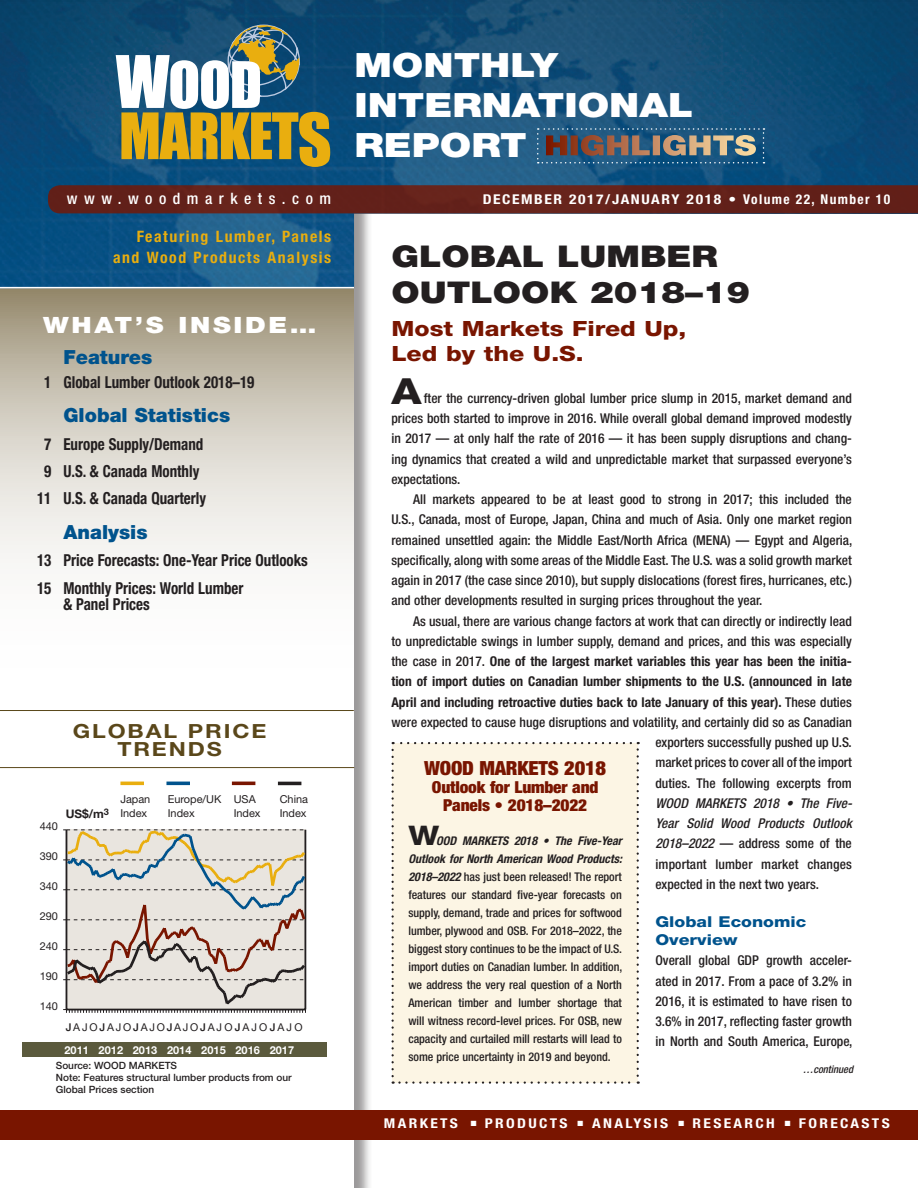
<style>
.page{position:relative;width:918px;height:1188px;background:#fff}
.page>*{position:absolute;margin:0;border:0;box-sizing:border-box;transform-origin:0 0}
.t1{font:800 36px "Helvetica Neue LT Std";color:#231f20;scale:1.18 1}
.t2{font:900 33.6px/40.2px "Helvetica Neue LT Std";color:#fff;scale:1.19 1}
.t3{font:900 30px/36px "Helvetica Neue LT Std";color:#231f20;scale:1.19 1}
.t4{font:800 27px "Helvetica Neue LT Std";color:#231f20;scale:1.18 1}
.t5{font:900 22.5px "Helvetica Neue LT Std";letter-spacing:.1em;color:#fff;scale:1.18 1}
.t6{font:800 21px/25.2px "Helvetica Neue LT Std";color:#791500;scale:1.19 1}
.t7{font:900 19.5px "Helvetica Neue LT Std";color:#00538d}
.t8{font:700 19.5px/18px "Helvetica Neue LT Std";letter-spacing:.08em;color:#5a471a;text-align:center;scale:1.18 1}
.t9{font:900 condensed 19.5px "Helvetica Neue LT Std";letter-spacing:-.01em;color:#791500;scale:1.05 1}
.t10{font:700 condensed 16.5px/27.3px "Helvetica Neue LT Std";color:#231f20;scale:.91 1}
.t11{font:700 condensed 16.5px/27.3px "Helvetica Neue";color:#231f20;text-align:center;scale:.91 1}
.t12{font:900 condensed 16.5px/18px "Helvetica Neue LT Std";letter-spacing:-.01em;color:#791500;text-align:center;scale:1.05 1}
.t13{font:700 condensed 15.75px/20.5px "Helvetica Neue LT Std";color:#e9ae0f;text-align:right}
.t14{font:500 condensed 15.75px "Helvetica Neue";letter-spacing:.415em;color:#fff}
.t15{font:800 15px/18px "Helvetica Neue LT Std";color:#00538d;scale:1.19 1}
.t16{font:500 condensed 13.5px/20.2px "Helvetica Neue LT Std";color:#231f20;text-align:justify}
.t17{font:700 condensed 13.5px "Helvetica Neue LT Std";letter-spacing:.15em;color:#fff;scale:1.15 1}
.t18{font:700 condensed 13.5px "Helvetica Neue LT Std";letter-spacing:.1em;color:#fff;scale:1.15 1}
.t19{font:500 condensed 12px/18px "Helvetica Neue LT Std";letter-spacing:-.005em;color:#231f20;text-align:justify}
.t20{font:700 11.85px "Helvetica Neue";color:#231f20}
.t21{font:10.95px/13.8px "Helvetica Neue LT Std";color:#231f20}
.t22{font:700 10.95px "Helvetica Neue";letter-spacing:.005em;color:#fff}
.t23{font:10.8px "Helvetica Neue LT Std";color:#231f20}
.t24{font:italic 500 condensed 10.5px "Helvetica Neue LT Std";color:#231f20}
.t25{font:500 10.05px/11.9px "Helvetica Neue LT Std";color:#231f20}
.s1{font-weight:700}
.s2{font-style:italic}
.s3{font-weight:700;font-style:italic}
.s4{font-weight:500}
</style>
<div class="page">
<div style="left:2px;top:146px;width:371px;height:1042px;background:#231f20;opacity:.45"></div>
<div style="left:0;top:144px;width:354px;height:1044px;background:#fff"></div>
<div style="left:354px;top:1110px;width:564px;height:29px;background:#791500"></div>
<div style="left:0;top:1110px;width:354px;height:29px;background:#791500"></div>
<svg style="left:0;top:288px;width:354px;height:275px;background:#d0cbbe"></svg>
<img style="left:0;top:0;width:918px;height:288px">
<div style="left:48px;top:185px;width:870px;height:28px;background:#62201a"></div>
<hr style="left:0;top:287px;width:354px;height:1px;background:#fff">
<svg style="left:116px;top:24px;width:214px;height:143px"></svg>
<hr style="left:0;top:767px;width:354px;height:1px;background:#5a471a">
<hr style="left:0;top:710px;width:354px;height:1px;background:#5a471a">
<svg style="left:537px;top:128px;width:228px;height:36px;background:#516777"></svg>
<svg style="left:63px;top:829px;width:244px;height:184px;background:#d4cdc6"></svg>
<div style="left:22px;top:1043px;width:304px;height:14px;background:#5b5a3d"></div>
<div style="left:121px;top:782px;width:23px;height:3px;border:1px solid #e9ae0f"></div>
<div style="left:167px;top:782px;width:23px;height:3px;border:1px solid #00538d"></div>
<div style="left:232px;top:782px;width:23px;height:3px;border:1px solid #791500"></div>
<div style="left:278px;top:782px;width:23px;height:3px;border:1px solid #231f20"></div>
<div style="left:392px;top:742px;width:247px;height:342px;background:#fcf5e4"></div>
<h2 class="t2" style="left:354px;top:45px;width:286px">MONTHLY<br>INTERNATIONAL<br>REPORT</h2>
<p class="t14" style="left:67px;top:189px;width:266px">www.woodmarkets.com</p>
<p class="t18" style="left:483px;top:191px;width:356px">December 2017/january 2018 • Volume 22, Number 10</p>
<p class="t13" style="left:113px;top:226px;width:220px">Featuring Lumber, Panels and Wood Products Analysis</p>
<h3 class="t3" style="left:391px;top:238px;width:303px">GLOBAL LUMBER<br>OUTLOOK 2018–19</h3>
<h3 class="t6" style="left:391px;top:316px;width:249px">Most Markets Fired Up,<br>Led by the U.S.</h3>
<h1 class="t1" style="left:391px;top:370px;width:27px">A</h1>
<h3 class="t5" style="left:43px;top:312px;width:233px">WHAT’S INSIDE…</h3>
<h3 class="t7" style="left:63px;top:345px;width:90px">FEATURES</h3>
<p class="t10" style="left:44px;top:368px;width:233px">1 Global Lumber Outlook 2018–19</p>
<h3 class="t7" style="left:63px;top:404px;width:168px">GLOBAL STATISTICS</h3>
<p class="t10" style="left:44px;top:430px;width:176px">7 Europe Supply/Demand</p>
<p class="t11" style="left:37px;top:457px;width:187px">9 U.S. &amp; Canada Monthly<br>11 U.S. &amp; Canada Quarterly</p>
<h3 class="t7" style="left:23px;top:521px;width:20px">A</h3>
<h3 class="t7" style="left:78px;top:521px;width:72px">NALYSIS</h3>
<p class="t10" style="left:37px;top:547px;width:299px">13 Price Forecasts: One-Year Price Outlooks<br>15 Monthly Prices: World Lumber</p>
<p class="t10" style="left:63px;top:591px;width:96px">&amp; Panel Prices</p>
<p class="t16" style="left:391px;top:388px;width:462px;text-indent:32px">fter the currency-driven global lumber price slump in 2015, market demand and prices both started to improve in 2016. While overall global demand improved modestly in 2017 — at only half the rate of 2016 — it has been supply disruptions and chang&shy;ing dynamics that created a wild and unpredictable market that surpassed everyone’s expectations.</p>
<p class="t16" style="left:391px;top:489px;width:463px;text-indent:22px">All markets appeared to be at least good to strong in 2017; this included the U.S., Canada, most of Europe, Japan, China and much of Asia. Only one market region remained unsettled again: the Middle East/North Africa (MENA) — Egypt and Algeria, specifically, along with some areas of the Middle East. The U.S. was a solid growth market again in 2017 (the case since 2010), but supply dislocations (forest fires, hurricanes, etc.) and other developments resulted in surging prices throughout the year.</p>
<p class="t16" style="left:391px;top:611px;width:462px;text-align:right">As usual, there are various change factors at work that can directly or indirectly lead<br>to unpredictable swings in lumber supply, demand and prices, and this was especially the case in 2017. <span class="s1">One of the largest market variables this year has been the initia&shy;tion of import duties on Canadian lumber shipments to the U.S. (announced in late April and including retroactive duties back to late January of this year).</span> These duties were expected to cause huge disruptions and volatility, and certainly did so as Canadian exporters successfully pushed up U.S.<br>market prices to cover all of the import<br>duties. The following excerpts from</p>
<p class="t16" style="left:655px;top:793px;width:198px"><span class="s2">WOOD MARKETS 2018 • The Five-Year Solid Wood Products Outlook 2018–2022</span> — address some of the important lumber market changes expected in the next two years.</p>
<p class="t15" style="left:655px;top:913px;width:128px">Global Economic<br>Overview</p>
<p class="t16" style="left:655px;top:950px;width:199px">Overall global GDP growth acceler&shy;ated in 2017. From a pace of 3.2% in 2016, it is estimated to have risen to 3.6% in 2017, reflecting faster growth in North and South America, Europe,</p>
<h3 class="t8" style="left:73px;top:721px;width:165px">GLOBAL PRICE<br>TRENDS</h3>
<h3 class="t9" style="left:424px;top:756px;width:175px">WOOD MARKETS 2018</h3>
<p class="t12" style="left:432px;top:778px;width:160px">Outlook for Lumber and<br>Panels • 2018–2022</p>
<h3 class="t4" style="left:408px;top:819px;width:28px">W</h3>
<p class="t21" style="left:120px;top:792px;width:31px">Japan<br>Index</p>
<p class="t21" style="left:168px;top:792px;width:55px">Europe/UK<br>Index</p>
<p class="t21" style="left:234px;top:792px;width:28px">USA<br>Index</p>
<p class="t21" style="left:280px;top:792px;width:30px">China<br>Index</p>
<p class="t20" style="left:66px;top:807px;width:45px">US$/m<sup>3</sup></p>
<p class="t21" style="left:40px;top:819px;width:20px">440</p>
<p class="t19" style="left:408px;top:832px;width:215px;text-indent:28px"><span class="s3">OOD MARKETS 2018 • The Five-Year Outlook for North American Wood Products:<br>2018–2022</span> has just been released! The report features our standard five-year forecasts on supply, demand, trade and prices for softwood lumber, plywood and OSB. For 2018–2022, the biggest story continues to be the impact of U.S. import duties on Canadian lumber. In addition, we address the very real question of a North American timber and lumber shortage that will witness record-level prices. For OSB, new capacity and curtailed mill restarts will lead to some price uncertainty in 2019 and beyond.</p>
<p class="t21" style="left:40px;top:849px;width:20px">390</p>
<p class="t21" style="left:40px;top:879px;width:20px">340</p>
<p class="t21" style="left:40px;top:909px;width:20px">290</p>
<p class="t21" style="left:40px;top:939px;width:20px">240</p>
<p class="t21" style="left:40px;top:969px;width:20px">190</p>
<p class="t21" style="left:40px;top:999px;width:20px">140</p>
<p class="t23" style="left:66px;top:1020px;width:238px"><span class="s4">J</span> A J O<span class="s4">J</span> A J O<span class="s4">J</span> A J O<span class="s4">J</span> A J O<span class="s4">J</span> A J O<span class="s4">J</span> A J O <span class="s4">J</span> A J O</p>
<p class="t22" style="left:64px;top:1043px;width:231px">2011 2012 2013 2014 2015 2016 2017</p>
<p class="t25" style="left:56px;top:1060px;width:237px">Source: WOOD MARKETS<br>Note: Features structural lumber products from our<br>Global Prices section</p>
<p class="t24" style="left:803px;top:1063px;width:52px">…continued</p>
<p class="t17" style="left:384px;top:1115px;width:161px">markets ■ products</p>
<p class="t17" style="left:578px;top:1115px;width:80px">■ analysis</p>
<p class="t17" style="left:678px;top:1115px;width:85px">■ research</p>
<p class="t17" style="left:785px;top:1115px;width:93px">■ forecasts</p>
</div>
